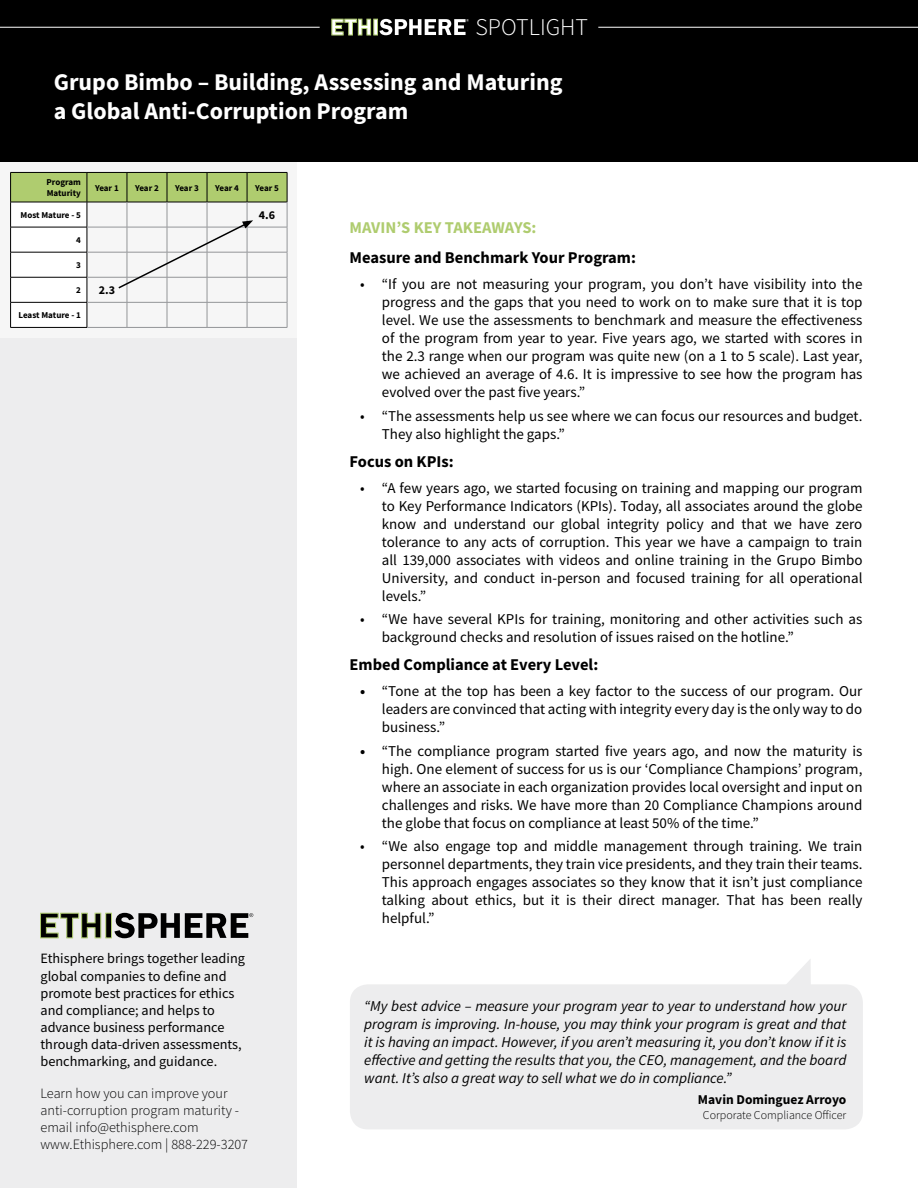
<style>
.page{position:relative;width:918px;height:1188px;background:#fff}
.page>*{position:absolute;margin:0;border:0;box-sizing:border-box;transform-origin:0 0}
.t1{font:700 24px/28.8px "Source Sans Pro";color:#fff}
.t2{font:300 24px "Source Sans Pro";color:#fff}
.t3{font:700 16.5px "Source Sans Pro";color:#000}
.t4{font:700 16.5px "Source Sans Pro";color:#afcc6f}
.t5{font:15px/18px "Source Sans Pro";color:#000;text-align:justify}
.t6{font:italic 15px/18px "Source Sans Pro";color:#000;text-align:justify}
.t7{font:14.25px/17.1px "Source Sans Pro";color:#000}
.t8{font:300 14.25px/17.1px "Source Sans Pro";color:#000}
.t9{font:700 13.5px "Source Sans Pro";color:#000}
.t10{font:300 12px "Source Sans Pro";color:#000}
.t11{font:700 12px "Source Sans Pro";color:#000}
.t12{font:700 9px/10.8px "Source Sans Pro";color:#000}
.s1{font-weight:700}
</style>
<div class="page">
<div style="left:0;top:241px;width:297px;height:947px;background:#ededee"></div>
<div style="left:0;top:0;width:918px;height:162px;background:#000"></div>
<div style="left:0;top:162px;width:297px;height:176px;background:#f6f6f6"></div>
<hr style="left:598px;top:27px;width:320px;height:1px;background:#fff">
<hr style="left:0;top:27px;width:320px;height:1px;background:#fff">
<svg style="left:332px;top:19px;width:39px;height:16px"></svg>
<svg style="left:374px;top:19px;width:4px;height:16px"></svg>
<svg style="left:379px;top:19px;width:90px;height:16px"></svg>
<svg style="left:40px;top:913px;width:61px;height:25px"></svg>
<div style="left:106px;top:913px;width:6px;height:25px;background:#000"></div>
<div style="left:106px;top:913px;width:6px;height:25px;border:1px solid #afcc6f"></div>
<svg style="left:114px;top:913px;width:139px;height:25px"></svg>
<div style="left:350px;top:984px;width:513px;height:145px;background:#ededee;border-radius:18px"></div>
<svg style="left:787px;top:959px;width:24px;height:25px"></svg>
<hr style="left:10px;top:327px;width:77px;height:1px;background:#000">
<hr style="left:87px;top:327px;width:40px;height:1px;background:#939598">
<hr style="left:127px;top:327px;width:40px;height:1px;background:#939598">
<hr style="left:167px;top:327px;width:40px;height:1px;background:#939598">
<hr style="left:207px;top:327px;width:40px;height:1px;background:#939598">
<hr style="left:247px;top:327px;width:40px;height:1px;background:#939598">
<svg style="left:10px;top:172px;width:278px;height:155px"></svg>
<h1 class="t2" style="left:475px;top:13px;width:114px">SPOTLIGHT</h1>
<h1 class="t1" style="left:54px;top:67px;width:510px">Grupo Bimbo – Building, Assessing and Maturing a Global Anti-Corruption Program</h1>
<p class="t12" style="left:46px;top:177px;width:36px">Program<br>Maturity</p>
<p class="t12" style="left:95px;top:182px;width:25px">Year 1</p>
<p class="t12" style="left:135px;top:182px;width:25px">Year 2</p>
<p class="t12" style="left:175px;top:182px;width:25px">Year 3</p>
<p class="t12" style="left:215px;top:182px;width:25px">Year 4</p>
<p class="t12" style="left:255px;top:182px;width:25px">Year 5</p>
<p class="t12" style="left:21px;top:209px;width:62px">Most Mature - 5</p>
<p class="t11" style="left:259px;top:207px;width:18px">4.6</p>
<p class="t12" style="left:76px;top:234px;width:6px">4</p>
<p class="t12" style="left:76px;top:260px;width:6px">3</p>
<p class="t12" style="left:76px;top:285px;width:6px">2</p>
<p class="t11" style="left:99px;top:282px;width:18px">2.3</p>
<p class="t12" style="left:19px;top:310px;width:64px">Least Mature - 1</p>
<p class="t7" style="left:40px;top:950px;width:206px">Ethisphere brings together leading global companies to define and promote best practices for ethics and compliance; and helps to advance business performance through data-driven assessments, benchmarking, and guidance.</p>
<p class="t8" style="left:40px;top:1085px;width:209px">Learn how you can improve your anti-corruption program maturity - email info@ethisphere.com www.Ethisphere.com | 888-229-3207</p>
<p class="t4" style="left:350px;top:216px;width:189px">MAVIN’S KEY TAKEAWAYS:</p>
<p class="t3" style="left:350px;top:247px;width:288px">Measure and Benchmark Your Program:</p>
<p class="t5" style="left:382px;top:275px;width:482px;text-indent:-22px">• “If you are not measuring your program, you don’t have visibility into the progress and the gaps that you need to work on to make sure that it is top level. We use the assessments to benchmark and measure the effectiveness of the program from year to year. Five years ago, we started with scores in the 2.3 range when our program was quite new (on a 1 to 5 scale). Last year, we achieved an average of 4.6. It is impressive to see how the program has evolved over the past five years.”</p>
<p class="t5" style="left:382px;top:407px;width:482px;text-indent:-22px">• “The assessments help us see where we can focus our resources and budget.<br>They also highlight the gaps.”</p>
<p class="t3" style="left:350px;top:450px;width:106px">Focus on KPIs:</p>
<p class="t5" style="left:382px;top:479px;width:482px;text-indent:-22px">• “A few years ago, we started focusing on training and mapping our program to Key Performance Indicators (KPIs). Today, all associates around the globe know and understand our global integrity policy and that we have zero tolerance to any acts of corruption. This year we have a campaign to train all 139,000 associates with videos and online training in the Grupo Bimbo University, and conduct in-person and focused training for all operational levels.”</p>
<p class="t5" style="left:382px;top:610px;width:482px;text-indent:-22px">• “We have several KPIs for training, monitoring and other activities such as background checks and resolution of issues raised on the hotline.”</p>
<p class="t3" style="left:350px;top:653px;width:250px">Embed Compliance at Every Level:</p>
<p class="t5" style="left:382px;top:682px;width:482px;text-indent:-22px"><span class="s1">•</span> “Tone at the top has been a key factor to the success of our program. Our leaders are convinced that acting with integrity every day is the only way to do business.”</p>
<p class="t5" style="left:382px;top:742px;width:482px;text-indent:-22px"><span class="s1">•</span> “The compliance program started five years ago, and now the maturity is high. One element of success for us is our ‘Compliance Champions’ program, where an associate in each organization provides local oversight and input on challenges and risks. We have more than 20 Compliance Champions around the globe that focus on compliance at least 50% of the time.”</p>
<p class="t5" style="left:382px;top:837px;width:482px;text-indent:-22px">• “We also engage top and middle management through training. We train personnel departments, they train vice presidents, and they train their teams.<br>This approach engages associates so they know that it isn’t just compliance talking about ethics, but it is their direct manager. That has been really helpful.”</p>
<p class="t6" style="left:364px;top:997px;width:484px">“My best advice – measure your program year to year to understand how your program is improving. In-house, you may think your program is great and that it is having an impact. However, if you aren’t measuring it, you don’t know if it is effective and getting the results that you, the CEO, management, and the board want. It’s also a great way to sell what we do in compliance.”</p>
<p class="t9" style="left:698px;top:1090px;width:150px">Mavin Dominguez Arroyo</p>
<p class="t10" style="left:703px;top:1107px;width:145px">Corporate Compliance Officer</p>
</div>
